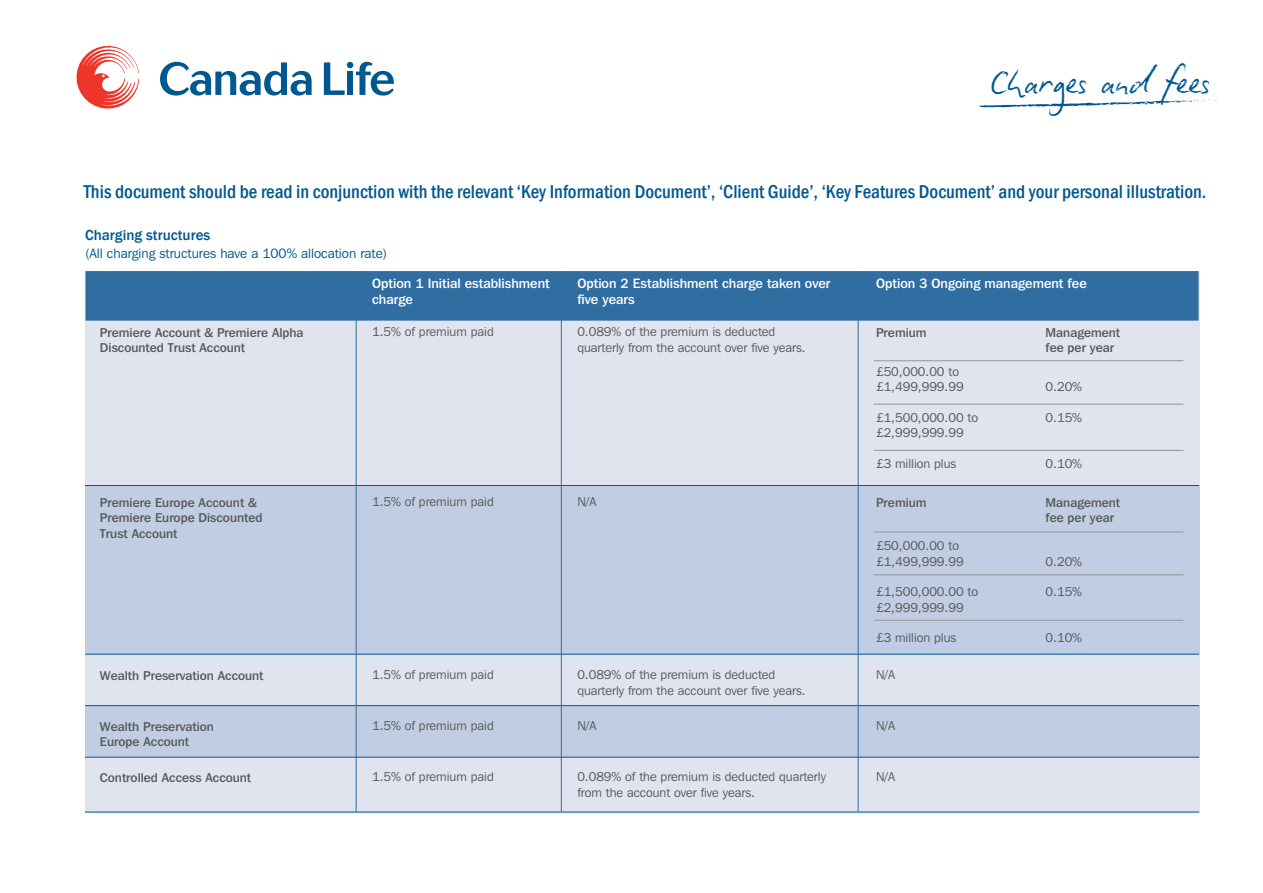
<style>
.page{position:relative;width:1263px;height:893px;background:#fff}
.page>*{position:absolute;margin:0;border:0;box-sizing:border-box;transform-origin:0 0}
.t1{font:37.5px "Biro Scriptreduced";color:#005890}
.t2{font:500 condensed 19.2px "Franklin Gothic";color:#005890}
.t3{font:500 15px "Franklin Gothic";color:#005890}
.t4{font:500 13.5px/16.5px "Franklin Gothic IT Cby BT";color:#fff}
.t5{font:13.5px "Franklin Gothic IT Cby BT";color:#005890}
.t6{font:12.75px/15.3px "Franklin Gothic IT Cby BT";color:#57585a}
.t7{font:500 12.75px/15.3px "Franklin Gothic IT Cby BT";color:#57585a}
</style>
<div class="page">
<div style="left:85px;top:272px;width:1114px;height:214px;background:#dfe4ef"></div>
<div style="left:85px;top:653px;width:1114px;height:159px;background:#dfe4ef"></div>
<div style="left:85px;top:486px;width:1114px;height:168px;background:#c1cde2"></div>
<div style="left:85px;top:706px;width:1114px;height:51px;background:#c1cde2"></div>
<svg style="left:160px;top:62px;width:152px;height:34px"></svg>
<svg style="left:324px;top:62px;width:70px;height:34px"></svg>
<svg style="left:77px;top:46px;width:62px;height:63px"></svg>
<svg style="left:978px;top:100px;width:239px;height:8px"></svg>
<div style="left:85px;top:271px;width:1113px;height:50px;background:#306da1"></div>
<hr style="left:85px;top:485px;width:1114px;height:1px;background:#005890">
<hr style="left:874px;top:404px;width:309px;height:1px;background:#939598">
<hr style="left:874px;top:574px;width:309px;height:1px;background:#939598">
<hr style="left:874px;top:450px;width:309px;height:1px;background:#939598">
<hr style="left:874px;top:620px;width:309px;height:1px;background:#939598">
<hr style="left:874px;top:360px;width:309px;height:1px;background:#939598">
<hr style="left:874px;top:531px;width:309px;height:1px;background:#939598">
<hr style="left:85px;top:654px;width:1114px;height:1px;background:#005890">
<hr style="left:85px;top:705px;width:1114px;height:1px;background:#005890">
<hr style="left:85px;top:757px;width:1114px;height:1px;background:#005890">
<hr style="left:85px;top:812px;width:1114px;height:1px;background:#005890">
<hr style="left:356px;top:271px;width:1px;height:541px;background:#306da1">
<hr style="left:561px;top:271px;width:1px;height:541px;background:#306da1">
<hr style="left:858px;top:271px;width:1px;height:541px;background:#306da1">
<p class="t1" style="left:992px;top:58px;width:220px">Charges and fees</p>
<p class="t2" style="left:84px;top:179px;width:1124px">This document should be read in conjunction with the relevant ‘Key Information Document’, ‘Client Guide’, ‘Key Features Document’ and your personal illustration.</p>
<p class="t3" style="left:85px;top:226px;width:127px">Charging structures</p>
<p class="t5" style="left:85px;top:245px;width:304px">(All charging structures have a 100% allocation rate)</p>
<p class="t4" style="left:372px;top:275px;width:179px">Option 1 Initial establishment charge</p>
<p class="t4" style="left:577px;top:275px;width:255px">Option 2 Establishment charge taken over five years</p>
<p class="t4" style="left:876px;top:275px;width:212px">Option 3 Ongoing management fee</p>
<p class="t7" style="left:100px;top:325px;width:205px">Premiere Account &amp; Premiere Alpha<br>Discounted Trust Account</p>
<p class="t6" style="left:372px;top:324px;width:123px">1.5% of premium paid</p>
<p class="t6" style="left:577px;top:324px;width:230px">0.089% of the premium is deducted quarterly from the account over five years.</p>
<p class="t7" style="left:876px;top:325px;width:52px">Premium</p>
<p class="t6" style="left:876px;top:364px;width:89px">£50,000.00 to £1,499,999.99</p>
<p class="t6" style="left:876px;top:410px;width:104px">£1,500,000.00 to £2,999,999.99</p>
<p class="t6" style="left:876px;top:455px;width:82px">£3 million plus</p>
<p class="t7" style="left:1046px;top:325px;width:76px">Management fee per year</p>
<p class="t6" style="left:1046px;top:379px;width:38px">0.20%</p>
<p class="t6" style="left:1046px;top:410px;width:38px">0.15%</p>
<p class="t6" style="left:1046px;top:455px;width:38px">0.10%</p>
<p class="t7" style="left:100px;top:495px;width:164px">Premiere Europe Account &amp;<br>Premiere Europe Discounted<br>Trust Account</p>
<p class="t6" style="left:372px;top:494px;width:123px">1.5% of premium paid</p>
<p class="t6" style="left:577px;top:494px;width:21px">N/A</p>
<p class="t7" style="left:876px;top:495px;width:52px">Premium</p>
<p class="t6" style="left:876px;top:538px;width:89px">£50,000.00 to £1,499,999.99</p>
<p class="t6" style="left:876px;top:584px;width:104px">£1,500,000.00 to £2,999,999.99</p>
<p class="t6" style="left:876px;top:630px;width:82px">£3 million plus</p>
<p class="t7" style="left:100px;top:667px;width:165px">Wealth Preservation Account</p>
<p class="t6" style="left:372px;top:667px;width:123px">1.5% of premium paid</p>
<p class="t6" style="left:577px;top:667px;width:230px">0.089% of the premium is deducted quarterly from the account over five years.</p>
<p class="t6" style="left:876px;top:667px;width:21px">N/A</p>
<p class="t7" style="left:100px;top:718px;width:115px">Wealth Preservation<br>Europe Account</p>
<p class="t6" style="left:372px;top:718px;width:123px">1.5% of premium paid</p>
<p class="t6" style="left:577px;top:718px;width:21px">N/A</p>
<p class="t6" style="left:876px;top:718px;width:21px">N/A</p>
<p class="t7" style="left:100px;top:769px;width:153px">Controlled Access Account</p>
<p class="t6" style="left:372px;top:769px;width:123px">1.5% of premium paid</p>
<p class="t6" style="left:577px;top:769px;width:250px">0.089% of the premium is deducted quarterly from the account over five years.</p>
<p class="t6" style="left:876px;top:769px;width:21px">N/A</p>
<p class="t7" style="left:1046px;top:495px;width:76px">Management fee per year</p>
<p class="t6" style="left:1046px;top:553px;width:38px">0.20%</p>
<p class="t6" style="left:1046px;top:584px;width:38px">0.15%</p>
<p class="t6" style="left:1046px;top:630px;width:38px">0.10%</p>
</div>
